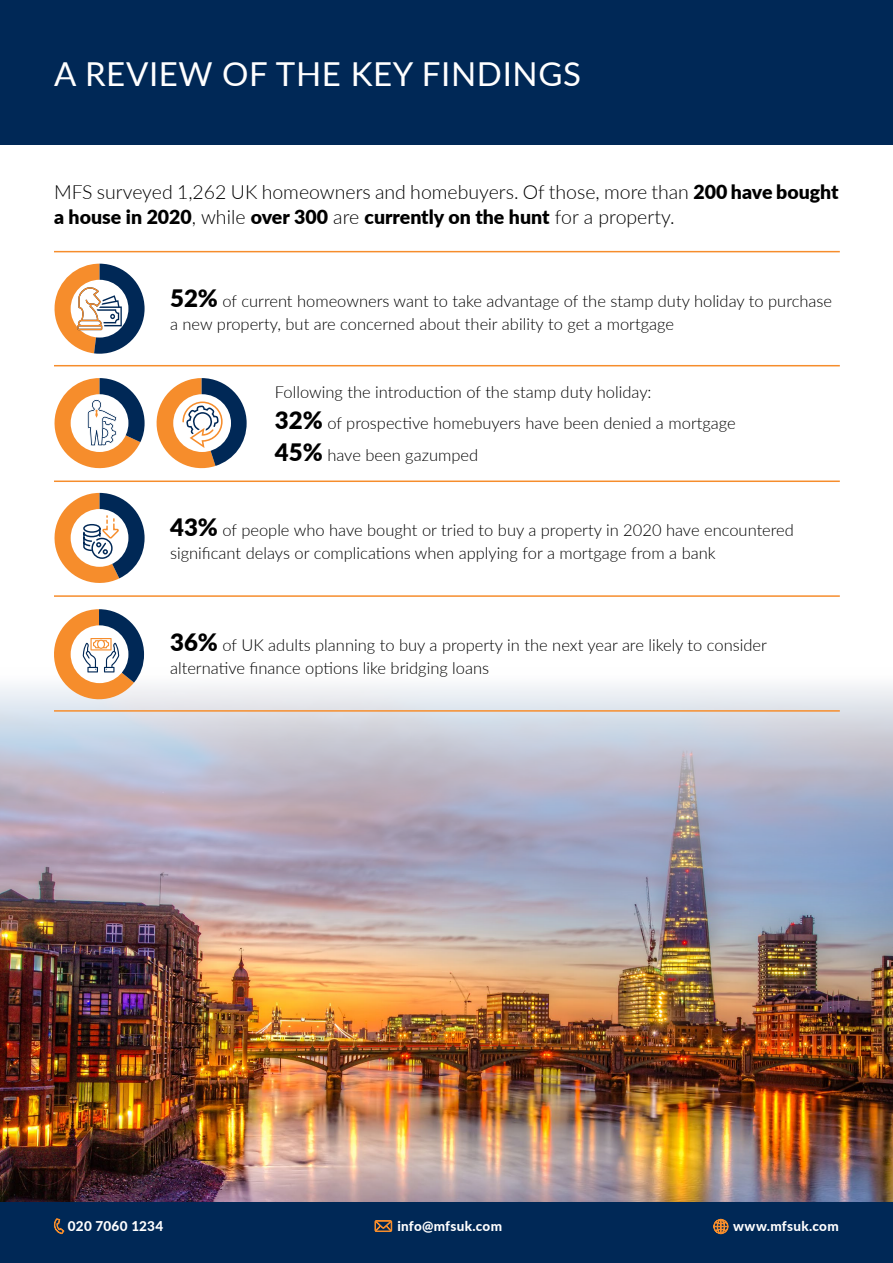
<style>
.page{position:relative;width:893px;height:1263px;background:#fff}
.page>*{position:absolute;margin:0;border:0;box-sizing:border-box;transform-origin:0 0}
.t1{font:33px "Lato";letter-spacing:.02em;color:#fff}
.t2{font:300 19.5px/25.5px "Lato";color:#000}
.t3{font:300 16.5px/22.5px "Lato";color:#000}
.t4{font:800 13.5px "Lato";letter-spacing:.02em;color:#fff}
.s1{font-weight:900}
.s2{font-weight:900;font-size:24px}
</style>
<div class="page">
<div style="left:0;top:1202px;width:893px;height:61px;background:#002856"></div>
<div style="left:0;top:0;width:893px;height:145px;background:#002856"></div>
<svg style="left:53px;top:1218px;width:12px;height:17px"></svg>
<svg style="left:374px;top:1220px;width:18px;height:12px"></svg>
<svg style="left:713px;top:1218px;width:16px;height:16px"></svg>
<img style="left:0;top:685px;width:893px;height:516px">
<hr style="left:54px;top:251px;width:786px;height:1px;background:#f68d2c">
<hr style="left:54px;top:365px;width:786px;height:1px;background:#f68d2c">
<hr style="left:54px;top:480px;width:786px;height:2px;background:#f68d2c">
<hr style="left:54px;top:710px;width:786px;height:2px;background:#f68d2c">
<hr style="left:54px;top:595px;width:786px;height:2px;background:#f68d2c">
<svg style="left:54px;top:264px;width:91px;height:90px"></svg>
<svg style="left:54px;top:378px;width:91px;height:91px"></svg>
<svg style="left:156px;top:378px;width:91px;height:91px"></svg>
<svg style="left:54px;top:493px;width:91px;height:90px"></svg>
<svg style="left:48px;top:609px;width:96px;height:96px"></svg>
<h1 class="t1" style="left:54px;top:50px;width:529px">A REVIEW OF THE KEY FINDINGS</h1>
<p class="t2" style="left:54px;top:178px;width:786px">MFS surveyed 1,262 UK homeowners and homebuyers. Of those, more than <span class="s1">200 have bought a house in 2020</span>, while <span class="s1">over 300</span> are <span class="s1">currently on the hunt</span> for a property.</p>
<p class="t3" style="left:170px;top:289px;width:664px"><span class="s2">52%</span> of current homeowners want to take advantage of the stamp duty holiday to purchase a new property, but are concerned about their ability to get a mortgage</p>
<p class="t3" style="left:275px;top:376px;width:462px;line-height:31.7px">Following the introduction of the stamp duty holiday:<br><span class="s2">32%</span> of prospective homebuyers have been denied a mortgage<br><span class="s2">45%</span> have been gazumped</p>
<p class="t3" style="left:170px;top:518px;width:625px"><span class="s2">43%</span> of people who have bought or tried to buy a property in 2020 have encountered significant delays or complications when applying for a mortgage from a bank</p>
<p class="t3" style="left:170px;top:633px;width:598px"><span class="s2">36%</span> of UK adults planning to buy a property in the next year are likely to consider alternative finance options like bridging loans</p>
<p class="t4" style="left:68px;top:1216px;width:97px">020 7060 1234</p>
<p class="t4" style="left:397px;top:1216px;width:106px">info@mfsuk.com</p>
<p class="t4" style="left:733px;top:1216px;width:107px">www.mfsuk.com</p>
</div>
